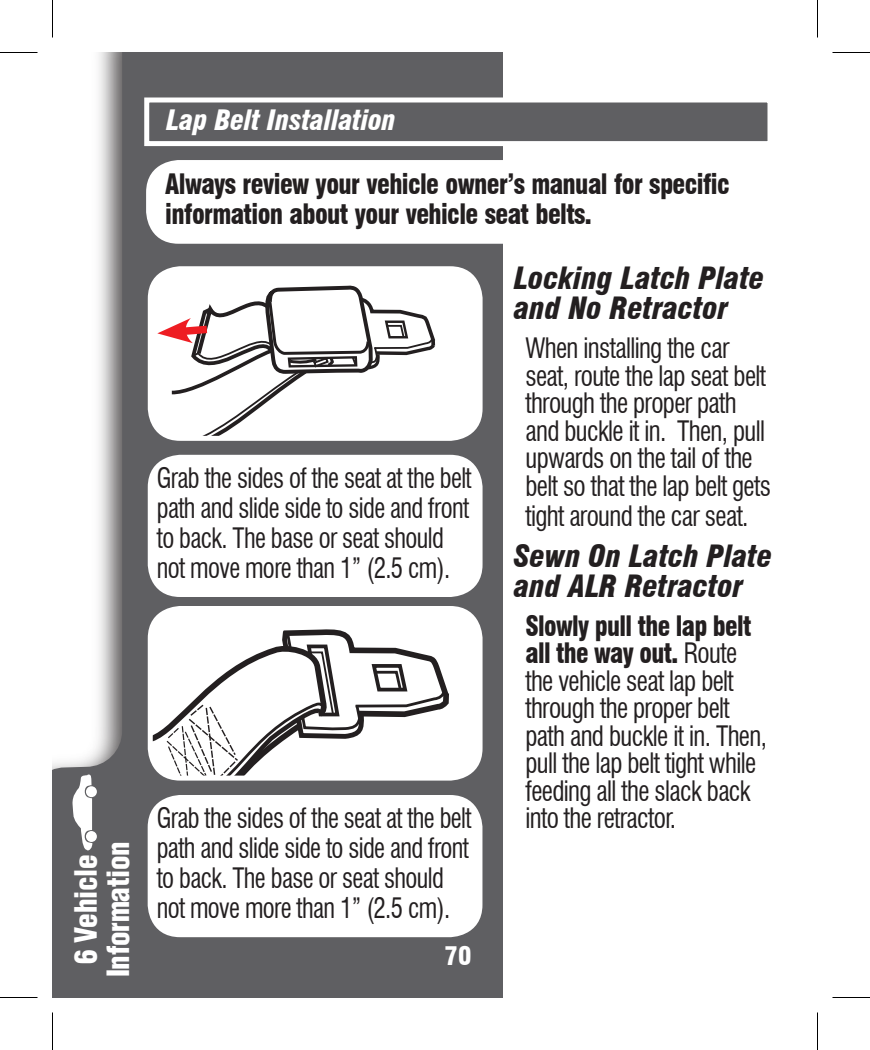
<style>
.page{position:relative;width:870px;height:1050px;background:#fff}
.page>*{position:absolute;margin:0;border:0;box-sizing:border-box;transform-origin:0 0}
.t1{font:italic 900 condensed 30px/30px "Swiss 721 BT";color:#231f20}
.t2{font:30px/32.5px "Switzerland Cond Black Plain";letter-spacing:-.01em;color:#fff;text-align:center}
.t3{font:condensed 27.5px/27.5px "Swiss 721 BT";letter-spacing:-.025em;color:#231f20;scale:.92 1}
.t4{font:condensed 27.5px/30px "Swiss 721 BT";letter-spacing:-.025em;color:#231f20;scale:.9 1}
.Warning_Text{font:900 condensed 27.5px/30px "Swiss 721 BT";letter-spacing:-.025em;color:#231f20;scale:.94 1}
.t5{font:italic 900 condensed 27.5px "Swiss 721 BT";letter-spacing:-.005em;color:#fff}
.t6{font:900 condensed 25px "Swiss 721 BT";color:#fff}
.s1{font-weight:900}
</style>
<div class="page">
<svg style="left:52px;top:52px;width:451px;height:946px;fill:#5f5f62"></svg>
<svg style="left:72px;top:773px;width:20px;height:78px"></svg>
<div style="left:86px;top:786px;width:11px;height:11px;background:#fff;border-radius:50%"></div>
<div style="left:86px;top:831px;width:11px;height:11px;background:#fff;border-radius:50%"></div>
<div style="left:144px;top:98px;width:628px;height:48px;background:#5f5f62;border:5px solid #fff"></div>
<div style="left:150px;top:457px;width:330px;height:137px;background:#fff;border-radius:30px"></div>
<div style="left:148px;top:455px;width:335px;height:142px;border:5px solid #fff;border-radius:30px"></div>
<div style="left:150px;top:269px;width:330px;height:169px;background:#fff;border-radius:30px"></div>
<div style="left:148px;top:266px;width:335px;height:175px;border:5px solid #fff;border-radius:30px"></div>
<div style="left:150px;top:608px;width:330px;height:170px;background:#fff;border-radius:30px"></div>
<svg style="left:150px;top:618px;width:299px;height:160px"></svg>
<div style="left:148px;top:606px;width:335px;height:175px;border:5px solid #fff;border-radius:30px"></div>
<div style="left:150px;top:798px;width:330px;height:137px;background:#fff;border-radius:30px"></div>
<div style="left:148px;top:795px;width:334px;height:142px;border:5px solid #fff;border-radius:30px"></div>
<svg style="left:157px;top:286px;width:281px;height:152px"></svg>
<div style="left:149px;top:163px;width:616px;height:78px;background:#fff;border-radius:30px"></div>
<div style="left:146px;top:160px;width:622px;height:84px;border:5px solid #fff;border-radius:30px"></div>
<hr style="left:0;top:52px;width:38px;height:1px;background:#000">
<hr style="left:832px;top:52px;width:38px;height:1px;background:#000">
<hr style="left:0;top:997px;width:38px;height:1px;background:#000">
<hr style="left:832px;top:997px;width:38px;height:1px;background:#000">
<hr style="left:52px;top:0;width:1px;height:38px;background:#000">
<hr style="left:52px;top:1012px;width:1px;height:38px;background:#000">
<hr style="left:817px;top:0;width:1px;height:38px;background:#000">
<hr style="left:817px;top:1012px;width:1px;height:38px;background:#000">
<p class="t2" style="left:69px;top:977px;width:137px;rotate:-90deg">6 Vehicle<br>Information</p>
<p class="t5" style="left:167px;top:103px;width:231px">Lap Belt Installation</p>
<p class="Warning_Text" style="left:165px;top:169px;width:602px">Always review your vehicle owner’s manual for specific information about your vehicle seat belts.</p>
<p class="t1" style="left:514px;top:264px;width:252px">Locking Latch Plate and No Retractor</p>
<p class="t3" style="left:525px;top:334px;width:268px">When installing the car seat, route the lap seat belt through the proper path and buckle it in. Then, pull upwards on the tail of the belt so that the lap belt gets</p>
<p class="t3" style="left:525px;top:502px;width:244px">tight around the car seat.</p>
<p class="t1" style="left:514px;top:541px;width:260px">Sewn On Latch Plate and ALR Retractor</p>
<p class="t3" style="left:525px;top:612px;width:264px"><span class="s1">Slowly pull the lap belt all the way out.</span> Route the vehicle seat lap belt through the proper belt path and buckle it in. Then, pull the lap belt tight while feeding all the slack back</p>
<p class="t4" style="left:157px;top:463px;width:351px">Grab the sides of the seat at the belt path and slide side to side and front to back. The base or seat should not move more than 1” (2.5 cm).</p>
<p class="t4" style="left:157px;top:803px;width:351px">Grab the sides of the seat at the belt</p>
<p class="t3" style="left:525px;top:804px;width:165px">into the retractor.</p>
<p class="t4" style="left:157px;top:833px;width:348px">path and slide side to side and front to back. The base or seat should not move more than 1” (2.5 cm).</p>
<p class="t6" style="left:445px;top:941px;width:28px">70</p>
</div>
